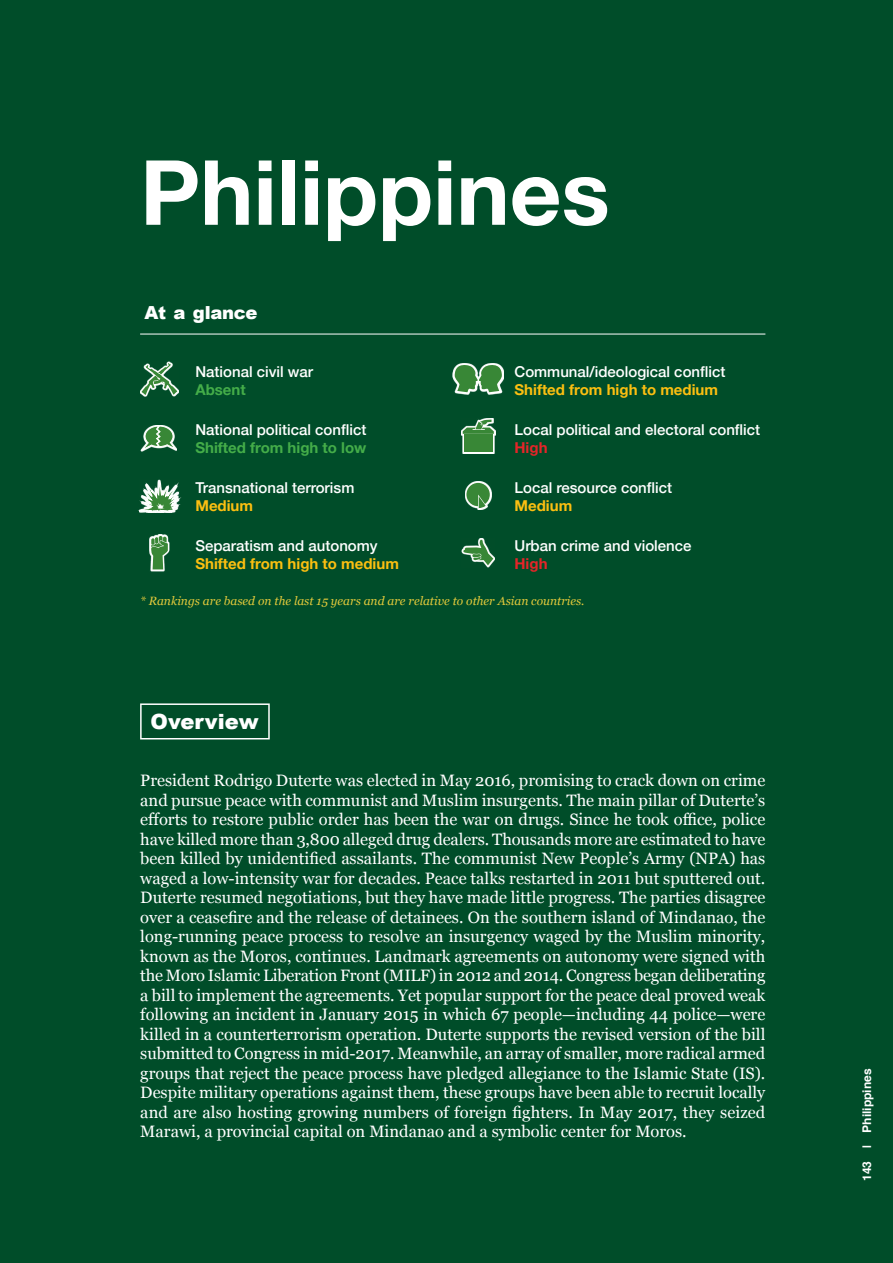
<style>
.page{position:relative;width:893px;height:1263px;background:#004d29}
.page>*{position:absolute;margin:0;border:0;box-sizing:border-box;transform-origin:0 0}
.Chapter_title{font:700 90px "Helvetica Neue";color:#fff}
.Overview_heading{font:900 21px "Arial";color:#fff}
.t1{font:900 18px "Arial";letter-spacing:-.02em;color:#fff}
.overview_text{font:16.5px/19.5px "Georgia";color:#fff;text-align:justify}
.at_glance_text{font:500 15px "Helvetica Neue";color:#fff}
.at_glance_text-2{font:700 15px "Helvetica Neue";color:#fcbf11}
.at_glance_text-3{font:700 15px "Helvetica Neue";color:#44ad49}
.at_glance_text-4{font:700 15px "Helvetica Neue";color:#e52528}
.at_glance_note{font:italic 12px "Georgia";color:#e2c93b}
.t2{font:700 12px "Helvetica";color:#fff}
</style>
<div class="page">
<div style="left:140px;top:703px;width:130px;height:36px;border:2px solid #fff"></div>
<hr style="left:140px;top:334px;width:625px;height:1px;background:#fff">
<svg style="left:139px;top:480px;width:41px;height:33px"></svg>
<svg style="left:140px;top:481px;width:38px;height:31px"></svg>
<svg style="left:140px;top:361px;width:39px;height:33px"></svg>
<svg style="left:141px;top:362px;width:37px;height:35px"></svg>
<svg style="left:151px;top:425px;width:16px;height:1px"></svg>
<svg style="left:141px;top:426px;width:36px;height:25px"></svg>
<svg style="left:150px;top:534px;width:20px;height:37px"></svg>
<div style="left:158px;top:535px;width:5px;height:9px;border:1px solid #fff;border-radius:2px"></div>
<svg style="left:150px;top:536px;width:19px;height:34px"></svg>
<svg style="left:452px;top:363px;width:52px;height:18px"></svg>
<svg style="left:453px;top:364px;width:50px;height:30px"></svg>
<svg style="left:461px;top:418px;width:35px;height:36px"></svg>
<div style="left:464px;top:434px;width:28px;height:18px;background:#388736"></div>
<svg style="left:462px;top:419px;width:33px;height:16px"></svg>
<svg style="left:465px;top:481px;width:20px;height:29px"></svg>
<svg style="left:466px;top:482px;width:25px;height:27px"></svg>
<svg style="left:463px;top:539px;width:32px;height:28px"></svg>
<h1 class="Chapter_title" style="left:140px;top:122px;width:471px">Philippines</h1>
<p class="t1" style="left:145px;top:299px;width:114px">At a glance</p>
<p class="at_glance_text" style="left:195px;top:360px;width:119px">National civil war</p>
<p class="at_glance_text-3" style="left:195px;top:378px;width:52px">Absent</p>
<p class="at_glance_text" style="left:195px;top:418px;width:172px">National political conflict</p>
<p class="at_glance_text-3" style="left:195px;top:436px;width:173px">Shifted from high to low</p>
<p class="at_glance_text" style="left:195px;top:476px;width:160px">Transnational terrorism</p>
<p class="at_glance_text-2" style="left:195px;top:494px;width:59px">Medium</p>
<p class="at_glance_text" style="left:195px;top:534px;width:184px">Separatism and autonomy</p>
<p class="at_glance_text-2" style="left:195px;top:552px;width:205px">Shifted from high to medium</p>
<p class="at_glance_text" style="left:514px;top:360px;width:212px">Communal/ideological conflict</p>
<p class="at_glance_text-2" style="left:514px;top:378px;width:205px">Shifted from high to medium</p>
<p class="at_glance_text" style="left:514px;top:418px;width:247px">Local political and electoral conflict</p>
<p class="at_glance_text-4" style="left:514px;top:436px;width:35px">High</p>
<p class="at_glance_text" style="left:514px;top:476px;width:159px">Local resource conflict</p>
<p class="at_glance_text-2" style="left:514px;top:494px;width:59px">Medium</p>
<p class="at_glance_text" style="left:514px;top:534px;width:179px">Urban crime and violence</p>
<p class="at_glance_text-4" style="left:514px;top:552px;width:35px">High</p>
<p class="at_glance_note" style="left:140px;top:592px;width:446px">* Rankings are based on the last 15 years and are relative to other Asian countries.</p>
<h2 class="Overview_heading" style="left:151px;top:706px;width:109px">Overview</h2>
<p class="overview_text" style="left:140px;top:770px;width:627px">President Rodrigo Duterte was elected in May 2016, promising to crack down on crime and pursue peace with communist and Muslim insurgents. The main pillar of Duterte’s efforts to restore public order has been the war on drugs. Since he took office, police have killed more than 3,800 alleged drug dealers. Thousands more are estimated to have been killed by unidentified assailants. The communist New People’s Army (NPA) has waged a low-intensity war for decades. Peace talks restarted in 2011 but sputtered out.<br>Duterte resumed negotiations, but they have made little progress. The parties disagree over a ceasefire and the release of detainees. On the southern island of Mindanao, the long-running peace process to resolve an insurgency waged by the Muslim minority, known as the Moros, continues. Landmark agreements on autonomy were signed with the Moro Islamic Liberation Front (MILF) in 2012 and 2014. Congress began deliberating a bill to implement the agreements. Yet popular support for the peace deal proved weak following an incident in January 2015 in which 67 people—including 44 police—were killed in a counterterrorism operation. Duterte supports the revised version of the bill submitted to Congress in mid-2017. Meanwhile, an array of smaller, more radical armed groups that reject the peace process have pledged allegiance to the Islamic State (IS).<br>Despite military operations against them, these groups have been able to recruit locally and are also hosting growing numbers of foreign fighters. In May 2017, they seized Marawi, a provincial capital on Mindanao and a symbolic center for Moros.</p>
<p class="t2" style="left:857px;top:1148px;width:81px;rotate:-90deg">| Philippines</p>
<p class="t2" style="left:857px;top:1181px;width:22px;rotate:-90deg">143</p>
</div>
